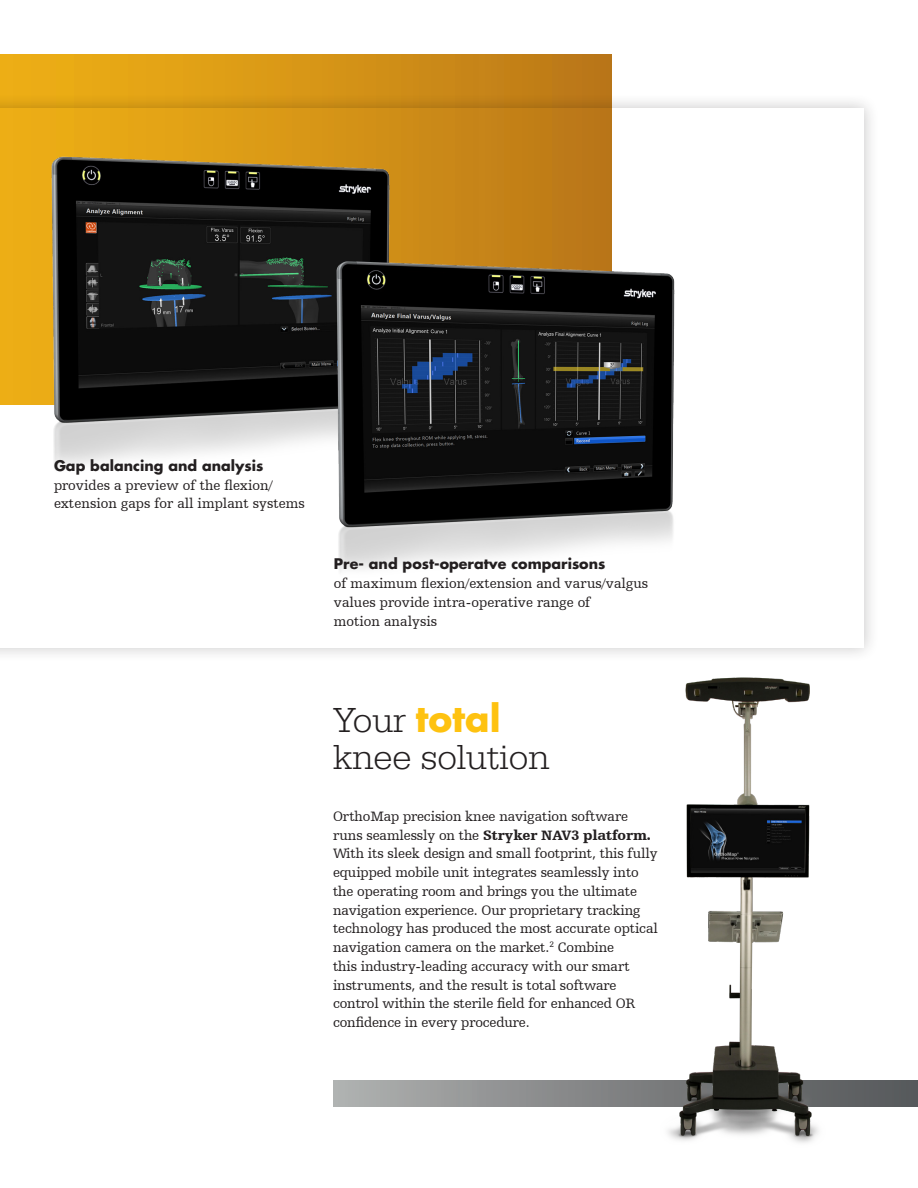
<style>
.page{position:relative;width:918px;height:1188px;background:#fff}
.page>*{position:absolute;margin:0;border:0;box-sizing:border-box;transform-origin:0 0}
.t1{font:300 36px "URW Egyptienne TOT";color:#231f20}
.t2{font:700 36px "Futura Std";color:#fec210}
.t3{font:14.25px/18.8px "Humanist Slabserif 712 BT";letter-spacing:-.01em;color:#231f20}
.t4{font:700 14.25px "Futura Std";color:#231f20}
.s1{font-family:"URW Egyptienne TOT";font-weight:300;color:#231f20}
.s2{font-weight:900}
</style>
<div class="page">
<div style="left:0;top:93px;width:879px;height:570px;background:#231f20;opacity:.25"></div>
<div style="left:0;top:108px;width:864px;height:540px;background:#fff"></div>
<svg style="left:0;top:54px;width:612px;height:351px;background:#d59516"></svg>
<img style="left:14px;top:140px;width:864px;height:476px">
<svg style="left:333px;top:1080px;width:585px;height:27px;background:#898b8b"></svg>
<img style="left:655px;top:660px;width:188px;height:483px">
<p class="t4" style="left:54px;top:456px;width:211px">Gap balancing and analysis</p>
<p class="t3" style="left:54px;top:475px;width:253px">provides a preview of the flexion/ extension gaps for all implant systems</p>
<p class="t4" style="left:334px;top:554px;width:273px">Pre- and post-operatve comparisons</p>
<p class="t3" style="left:334px;top:574px;width:316px">of maximum flexion/extension and varus/valgus values provide intra-operative range of<br>motion analysis</p>
<h1 class="t2" style="left:333px;top:694px;width:169px"><span class="s1">Your</span> total</h1>
<h1 class="t1" style="left:333px;top:736px;width:218px">knee solution</h1>
<p class="t3" style="left:333px;top:806px;width:326px">OrthoMap precision knee navigation software runs seamlessly on the <span class="s2">Stryker NAV3 platform.<br></span>With its sleek design and small footprint, this fully equipped mobile unit integrates seamlessly into the operating room and brings you the ultimate navigation experience. Our proprietary tracking technology has produced the most accurate optical navigation camera on the market.<sup>2</sup> Combine<br>this industry-leading accuracy with our smart instruments, and the result is total software control within the sterile field for enhanced OR confidence in every procedure.</p>
</div>
